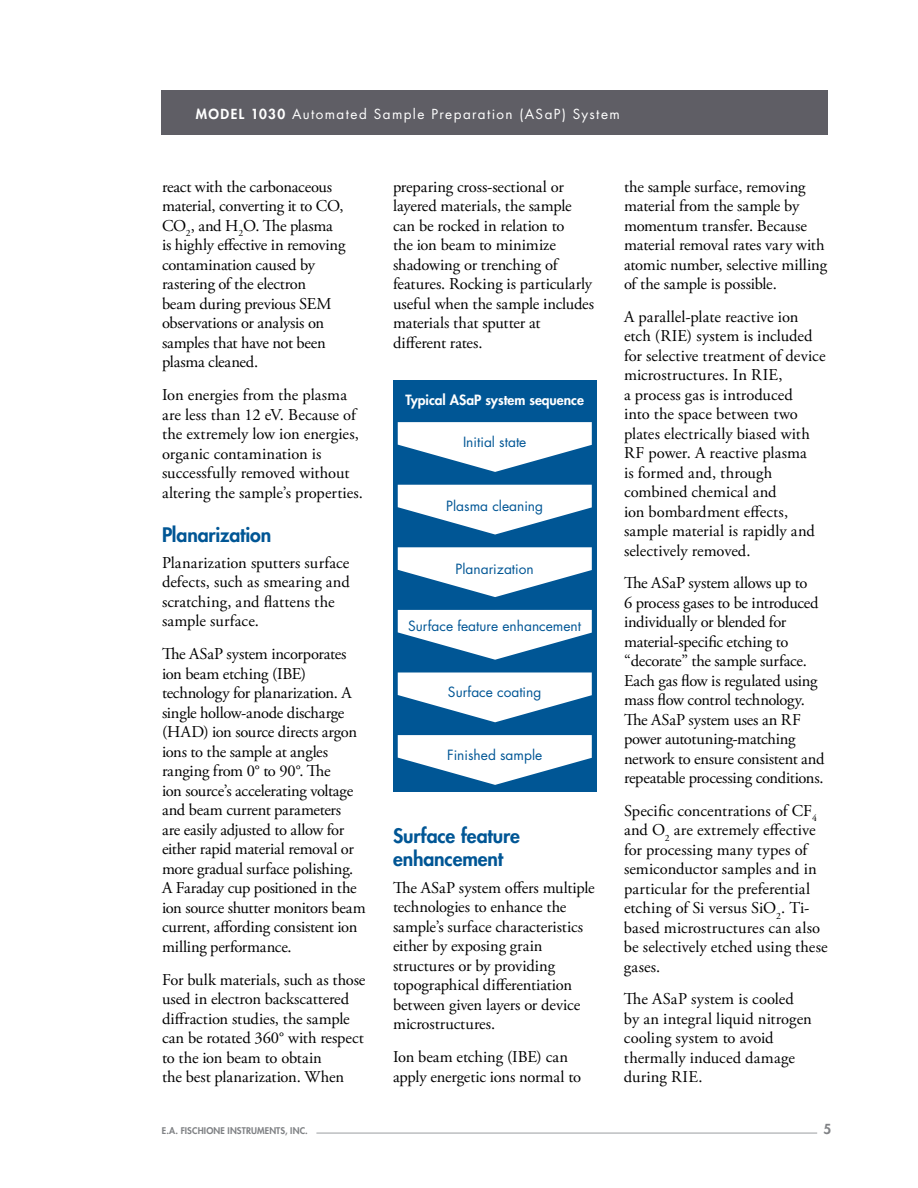
<style>
.page{position:relative;width:918px;height:1188px;background:#fff}
.page>*{position:absolute;margin:0;border:0;box-sizing:border-box;transform-origin:0 0}
.Body_Main_Head_Blue{font:800 19.5px/23.4px "Futura Std";letter-spacing:-.005em;color:#005695}
.Body_Copy{font:16.5px/19.5px "Adobe Garamond Pro";letter-spacing:-.005em;color:#000}
.t1{font:13.8px "Futura Std";color:#005695}
.t2{font:800 13.8px "Futura Std";color:#fff}
.t3{font:13.5px "Futura Std";letter-spacing:.105em;color:#fff}
.t4{font:800 13.5px "Futura Std";color:#808285}
.t5{font:800 9px "Futura Std";letter-spacing:.015em;color:#808285}
.s1{font-weight:800}
</style>
<div class="page">
<hr style="left:316px;top:1132px;width:501px;height:2px;background:#bcbec0">
<div style="left:162px;top:90px;width:666px;height:45px;background:#5f5e65"></div>
<div style="left:393px;top:380px;width:204px;height:411px;background:#005695"></div>
<svg style="left:398px;top:422px;width:194px;height:50px"></svg>
<svg style="left:398px;top:610px;width:194px;height:50px"></svg>
<svg style="left:398px;top:485px;width:194px;height:50px"></svg>
<svg style="left:398px;top:547px;width:194px;height:50px"></svg>
<svg style="left:398px;top:672px;width:194px;height:50px"></svg>
<svg style="left:398px;top:735px;width:194px;height:50px"></svg>
<p class="t3" style="left:196px;top:106px;width:425px"><span class="s1">MODEL 1030</span> Automated Sample Preparation (ASaP) System</p>
<p class="Body_Copy" style="left:162px;top:178px;width:185px">react with the carbonaceous material, converting it to CO,<br>CO<sub>2</sub>, and H<sub>2</sub>O. The plasma is highly effective in removing contamination caused by rastering of the electron<br>beam during previous SEM observations or analysis on samples that have not been plasma cleaned.</p>
<p class="Body_Copy" style="left:162px;top:386px;width:203px">Ion energies from the plasma are less than 12 eV. Because of the extremely low ion energies, organic contamination is successfully removed without altering the sample’s properties.</p>
<p class="Body_Main_Head_Blue" style="left:162px;top:523px;width:111px">Planarization</p>
<p class="Body_Copy" style="left:162px;top:553px;width:189px">Planarization sputters surface defects, such as smearing and scratching, and flattens the sample surface.</p>
<p class="Body_Copy" style="left:162px;top:645px;width:205px">The ASaP system incorporates ion beam etching (IBE) technology for planarization. A single hollow-anode discharge (HAD) ion source directs argon ions to the sample at angles ranging from 0° to 90°. The<br>ion source’s accelerating voltage and beam current parameters<br>are easily adjusted to allow for either rapid material removal or more gradual surface polishing.<br>A Faraday cup positioned in the ion source shutter monitors beam current, affording consistent ion milling performance.</p>
<p class="Body_Copy" style="left:162px;top:970px;width:205px">For bulk materials, such as those used in electron backscattered diffraction studies, the sample can be rotated 360° with respect to the ion beam to obtain<br>the best planarization. When</p>
<p class="Body_Copy" style="left:393px;top:178px;width:203px">preparing cross-sectional or layered materials, the sample can be rocked in relation to<br>the ion beam to minimize shadowing or trenching of features. Rocking is particularly useful when the sample includes materials that sputter at different rates.</p>
<p class="t2" style="left:406px;top:391px;width:180px">Typical ASaP system sequence</p>
<p class="t1" style="left:463px;top:433px;width:65px">Initial state</p>
<p class="t1" style="left:446px;top:497px;width:98px">Plasma cleaning</p>
<p class="t1" style="left:456px;top:560px;width:80px">Planarization</p>
<p class="t1" style="left:408px;top:617px;width:174px">Surface feature enhancement</p>
<p class="t1" style="left:448px;top:684px;width:95px">Surface coating</p>
<p class="t1" style="left:447px;top:746px;width:97px">Finished sample</p>
<p class="Body_Main_Head_Blue" style="left:393px;top:824px;width:129px">Surface feature enhancement</p>
<p class="Body_Copy" style="left:393px;top:878px;width:203px">The ASaP system offers multiple technologies to enhance the sample’s surface characteristics either by exposing grain structures or by providing topographical differentiation between given layers or device microstructures.</p>
<p class="Body_Copy" style="left:393px;top:1048px;width:190px">Ion beam etching (IBE) can apply energetic ions normal to</p>
<p class="Body_Copy" style="left:624px;top:178px;width:205px">the sample surface, removing material from the sample by momentum transfer. Because material removal rates vary with atomic number, selective milling of the sample is possible.</p>
<p class="Body_Copy" style="left:624px;top:308px;width:203px">A parallel-plate reactive ion etch (RIE) system is included for selective treatment of device microstructures. In RIE,<br>a process gas is introduced<br>into the space between two plates electrically biased with<br>RF power. A reactive plasma<br>is formed and, through combined chemical and<br>ion bombardment effects, sample material is rapidly and selectively removed.</p>
<p class="Body_Copy" style="left:624px;top:574px;width:202px">The ASaP system allows up to<br>6 process gases to be introduced individually or blended for material-specific etching to “decorate” the sample surface.<br>Each gas flow is regulated using mass flow control technology.<br>The ASaP system uses an RF power autotuning-matching network to ensure consistent and repeatable processing conditions.</p>
<p class="Body_Copy" style="left:624px;top:801px;width:205px">Specific concentrations of CF<sub>4 </sub>and O<sub>2</sub> are extremely effective for processing many types of semiconductor samples and in particular for the preferential etching of Si versus SiO<sub>2</sub>. Ti&shy;based microstructures can also be selectively etched using these gases.</p>
<p class="Body_Copy" style="left:624px;top:990px;width:189px">The ASaP system is cooled by an integral liquid nitrogen cooling system to avoid thermally induced damage during RIE.</p>
<p class="t5" style="left:162px;top:1125px;width:148px">E.A. FISCHIONE INSTRUMENTS, INC.</p>
<p class="t4" style="left:824px;top:1120px;width:9px">5</p>
</div>
